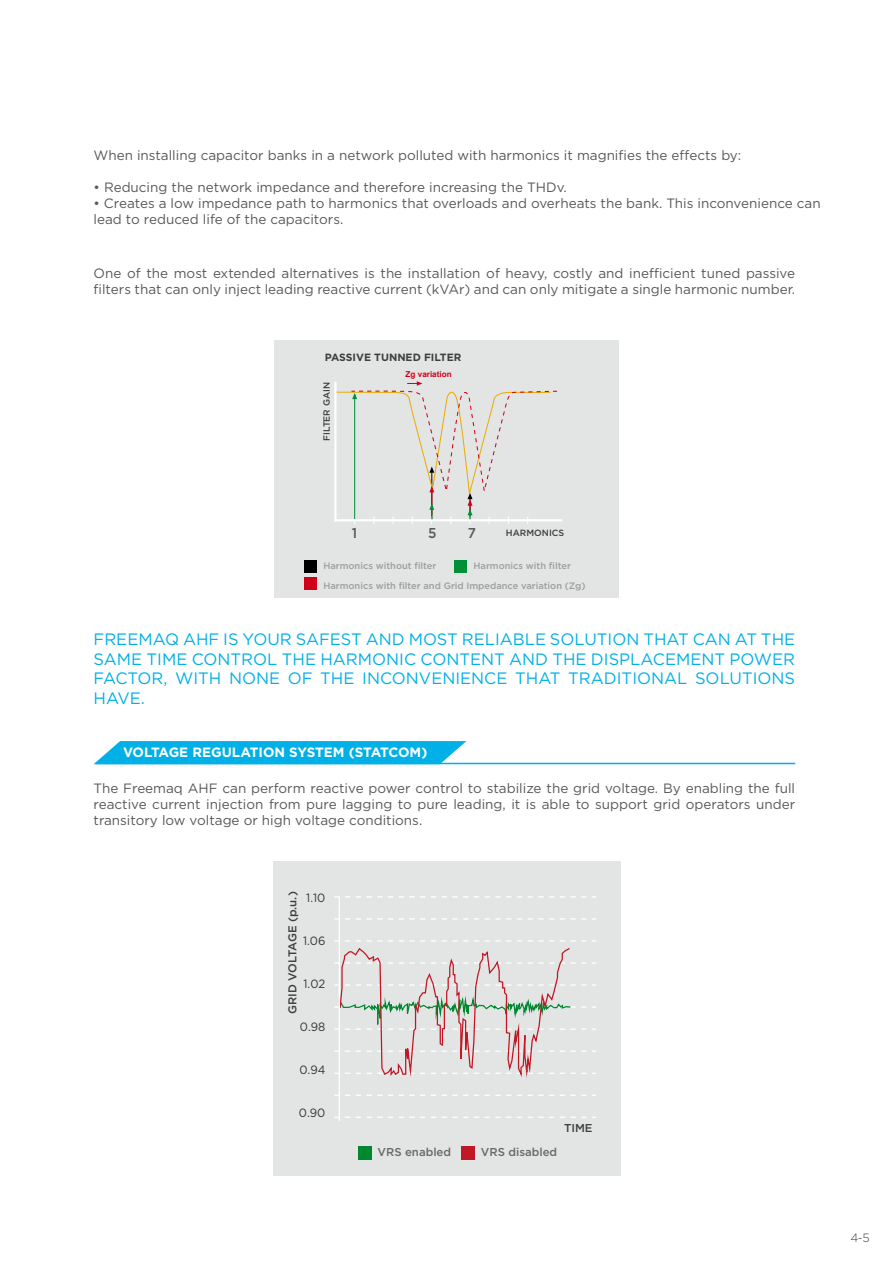
<style>
.page{position:relative;width:893px;height:1263px;background:#fff}
.page>*{position:absolute;margin:0;border:0;box-sizing:border-box;transform-origin:0 0}
.t1{font:16.5px/19.8px "Gotham";color:#00b0e6;text-align:justify}
.t2{font:500 14.25px "Gotham";color:#58585a;scale:.95 1}
.t3{font:13.5px/16.2px "Gotham";color:#58585a}
.t4{font:700 13.5px "Gotham";letter-spacing:-.005em;color:#fff}
.t5{font:12px "Gotham";color:#373532;scale:.95 1}
.t6{font:300 12px "Gotham";color:#3e3d40}
.t7{font:500 11.4px "Gotham";color:#3e3d40}
.t8{font:500 11.4px "Gotham";color:#6a6863}
.t9{font:700 10.5px "Gotham";color:#3e3d40}
.t10{font:500 9.3px/19.5px "Gotham";color:#9c9e9f}
.t11{font:500 9px "Gotham";color:#3e3d40}
.t12{font:700 8.1px "Arial";color:#d10019}
</style>
<div class="page">
<svg style="left:94px;top:741px;width:372px;height:23px;background:#12b5e7"></svg>
<hr style="left:96px;top:763px;width:699px;height:1px;background:#00b0e6">
<div style="left:274px;top:341px;width:345px;height:257px;background:#e3e4e4"></div>
<hr style="left:334px;top:383px;width:3px;height:137px;background:#fff">
<hr style="left:335px;top:519px;width:226px;height:2px;background:#fff">
<svg style="left:335px;top:381px;width:223px;height:143px"></svg>
<div style="left:454px;top:560px;width:12px;height:12px;background:#009037"></div>
<div style="left:304px;top:560px;width:12px;height:12px;background:#000"></div>
<div style="left:304px;top:577px;width:12px;height:12px;background:#d10019"></div>
<div style="left:273px;top:862px;width:347px;height:314px;background:#e3e4e4"></div>
<svg style="left:334px;top:1117px;width:262px;height:1px"></svg>
<svg style="left:334px;top:940px;width:262px;height:1px"></svg>
<svg style="left:334px;top:918px;width:262px;height:1px"></svg>
<svg style="left:334px;top:896px;width:262px;height:1px"></svg>
<svg style="left:334px;top:948px;width:262px;height:148px"></svg>
<hr style="left:339px;top:897px;width:1px;height:224px;background:#fff">
<div style="left:359px;top:1146px;width:13px;height:13px;background:#008830"></div>
<div style="left:461px;top:1146px;width:14px;height:13px;background:#c01825"></div>
<p class="t3" style="left:94px;top:146px;width:649px">When installing capacitor banks in a network polluted with harmonics it magnifies the effects by:</p>
<p class="t3" style="left:94px;top:179px;width:475px">• Reducing the network impedance and therefore increasing the THDv.</p>
<p class="t3" style="left:94px;top:195px;width:729px">• Creates a low impedance path to harmonics that overloads and overheats the bank. This inconvenience can lead to reduced life of the capacitors.</p>
<p class="t3" style="left:94px;top:265px;width:703px">One of the most extended alternatives is the installation of heavy, costly and inefficient tuned passive filters that can only inject leading reactive current (kVAr) and can only mitigate a single harmonic number.</p>
<p class="t9" style="left:325px;top:350px;width:138px">PASSIVE TUNNED FILTER</p>
<p class="t12" style="left:406px;top:368px;width:48px">Zg variation</p>
<p class="t11" style="left:321px;top:441px;width:60px;rotate:-90deg">FILTER GAIN</p>
<p class="t2" style="left:352px;top:523px;width:7px">1</p>
<p class="t2" style="left:428px;top:523px;width:10px">5</p>
<p class="t2" style="left:468px;top:523px;width:10px">7</p>
<p class="t11" style="left:506px;top:527px;width:60px">HARMONICS</p>
<p class="t10" style="left:323px;top:555px;width:115px">Harmonics without filter</p>
<p class="t10" style="left:323px;top:556px;width:264px;text-indent:150px">Harmonics with filter<br>Harmonics with filter and Grid Impedance variation (Zg)</p>
<p class="t1" style="left:94px;top:629px;width:703px">FREEMAQ AHF IS YOUR SAFEST AND MOST RELIABLE SOLUTION THAT CAN AT THE SAME TIME CONTROL THE HARMONIC CONTENT AND THE DISPLACEMENT POWER FACTOR, WITH NONE OF THE INCONVENIENCE THAT TRADITIONAL SOLUTIONS HAVE.</p>
<p class="t4" style="left:123px;top:743px;width:306px">VOLTAGE REGULATION SYSTEM (STATCOM)</p>
<p class="t3" style="left:94px;top:780px;width:703px;text-align:justify">The Freemaq AHF can perform reactive power control to stabilize the grid voltage. By enabling the full reactive current injection from pure lagging to pure leading, it is able to support grid operators under transitory low voltage or high voltage conditions.</p>
<p class="t7" style="left:285px;top:1014px;width:124px;rotate:-90deg">GRID VOLTAGE (p.u.)</p>
<p class="t5" style="left:306px;top:890px;width:22px">1.10</p>
<p class="t5" style="left:303px;top:933px;width:25px">1.06</p>
<p class="t5" style="left:304px;top:976px;width:25px">1.02</p>
<p class="t5" style="left:300px;top:1019px;width:28px">0.98</p>
<p class="t5" style="left:299px;top:1062px;width:29px">0.94</p>
<p class="t5" style="left:299px;top:1105px;width:29px">0.90</p>
<p class="t8" style="left:378px;top:1145px;width:75px">VRS enabled</p>
<p class="t8" style="left:481px;top:1145px;width:78px">VRS disabled</p>
<p class="t7" style="left:564px;top:1120px;width:30px">TIME</p>
<p class="t6" style="left:850px;top:1230px;width:21px">4-5</p>
</div>
